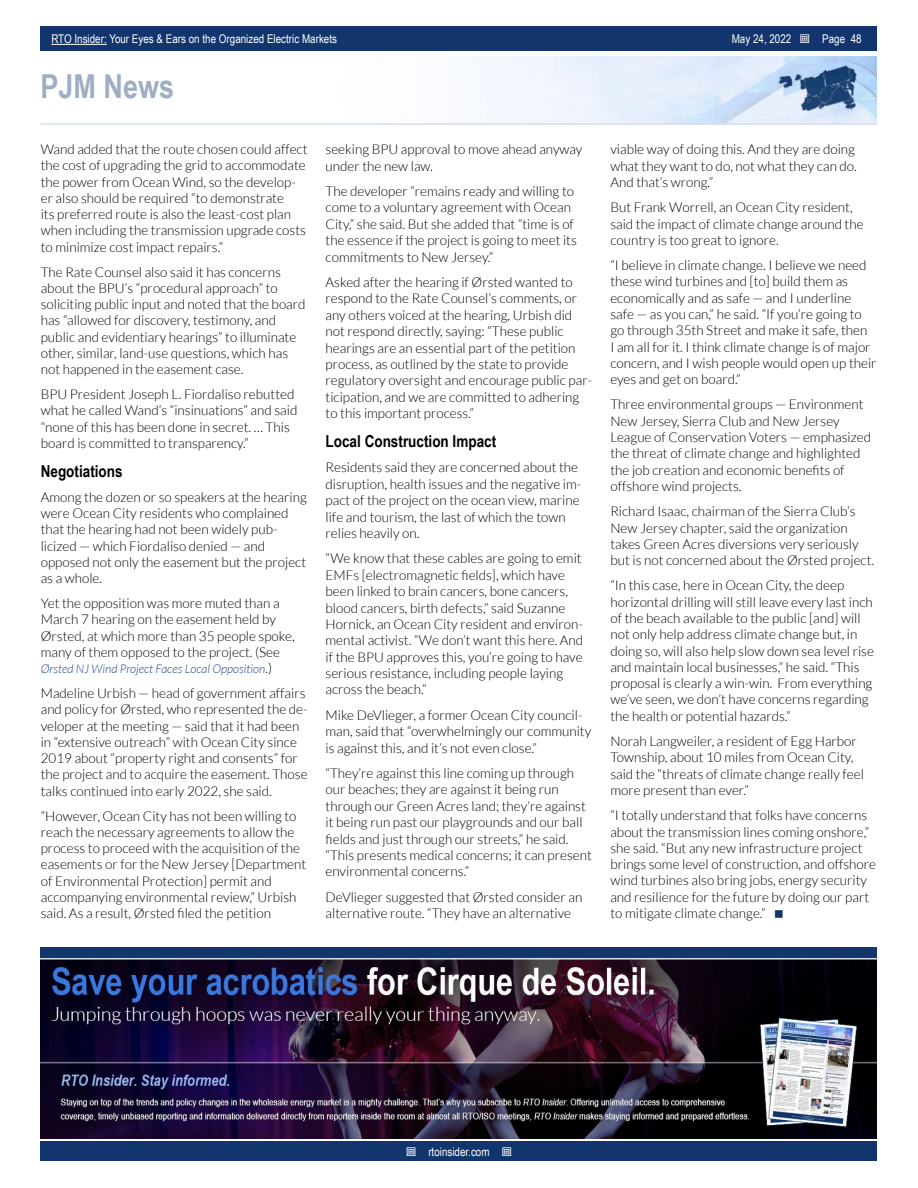
<style>
.page{position:relative;width:918px;height:1188px;background:#fff}
.page>*{position:absolute;margin:0;border:0;box-sizing:border-box;transform-origin:0 0}
.t1{font:700 33px "Arial Narrow";color:#a0aec4}
.t2{font:700 16.5px "Arial Narrow";color:#000}
.t3{font:300 13.5px/16.4px "Lato";color:#000}
.t4{font:12px "Arial Narrow";color:#fff}
.t5{font:italic 300 12px "Lato";color:#25408f}
.s1{font-style:normal;font-size:13.5px;color:#000}
</style>
<div class="page">
<div style="left:41px;top:1142px;width:836px;height:19px;background:#11356c"></div>
<div style="left:41px;top:27px;width:836px;height:24px;background:#11356c"></div>
<hr style="left:51px;top:44px;width:56px;height:1px;background:#fff">
<img style="left:474px;top:56px;width:403px;height:67px">
<hr style="left:40px;top:123px;width:837px;height:2px;background:#d6deec">
<img style="left:40px;top:947px;width:836px;height:191px">
<p class="t4" style="left:51px;top:30px;width:287px">RTO Insider: Your Eyes &amp; Ears on the Organized Electric Markets</p>
<p class="t4" style="left:732px;top:30px;width:61px">May 24, 2022</p>
<p class="t4" style="left:822px;top:30px;width:41px">Page 48</p>
<h1 class="t1" style="left:40px;top:61px;width:135px">PJM News</h1>
<p class="t3" style="left:41px;top:141px;width:268px">Wand added that the route chosen could affect the cost of upgrading the grid to accommodate the power from Ocean Wind, so the develop&shy;er also should be required “to demonstrate<br>its preferred route is also the least-cost plan when including the transmission upgrade costs to minimize cost impact repairs.”</p>
<p class="t3" style="left:41px;top:264px;width:266px">The Rate Counsel also said it has concerns about the BPU’s “procedural approach” to soliciting public input and noted that the board has “allowed for discovery, testimony, and public and evidentiary hearings” to illuminate other, similar, land-use questions, which has not happened in the easement case.</p>
<p class="t3" style="left:41px;top:386px;width:258px">BPU President Joseph L. Fiordaliso rebutted what he called Wand’s “insinuations” and said “none of this has been done in secret. … This board is committed to transparency.”</p>
<p class="t2" style="left:41px;top:458px;width:83px">Negotiations</p>
<p class="t3" style="left:41px;top:489px;width:268px">Among the dozen or so speakers at the hearing were Ocean City residents who complained that the hearing had not been widely pub&shy;licized — which Fiordaliso denied — and opposed not only the easement but the project as a whole.</p>
<p class="t3" style="left:41px;top:595px;width:256px">Yet the opposition was more muted than a March 7 hearing on the easement held by Ørsted, at which more than 35 people spoke, many of them opposed to the project. (See</p>
<p class="t5" style="left:41px;top:662px;width:233px">Ørsted NJ Wind Project Faces Local Opposition<span class="s1">.)</span></p>
<p class="t3" style="left:41px;top:685px;width:268px">Madeline Urbish — head of government affairs and policy for Ørsted, who represented the de&shy;veloper at the meeting — said that it had been in “extensive outreach” with Ocean City since 2019 about “property right and consents” for the project and to acquire the easement. Those talks continued into early 2022, she said.</p>
<p class="t3" style="left:41px;top:808px;width:267px">“However, Ocean City has not been willing to reach the necessary agreements to allow the process to proceed with the acquisition of the easements or for the New Jersey [Department of Environmental Protection] permit and accompanying environmental review,” Urbish said. As a result, Ørsted filed the petition</p>
<p class="t3" style="left:326px;top:141px;width:258px">seeking BPU approval to move ahead anyway under the new law.</p>
<p class="t3" style="left:326px;top:183px;width:253px">The developer “remains ready and willing to come to a voluntary agreement with Ocean City,” she said. But she added that “time is of the essence if the project is going to meet its commitments to New Jersey.”</p>
<p class="t3" style="left:326px;top:274px;width:268px">Asked after the hearing if Ørsted wanted to respond to the Rate Counsel’s comments, or any others voiced at the hearing, Urbish did not respond directly, saying: “These public hearings are an essential part of the petition process, as outlined by the state to provide regulatory oversight and encourage public par&shy;ticipation, and we are committed to adhering to this important process.”</p>
<p class="t2" style="left:326px;top:429px;width:172px">Local Construction Impact</p>
<p class="t3" style="left:326px;top:459px;width:257px">Residents said they are concerned about the disruption, health issues and the negative im&shy;pact of the project on the ocean view, marine life and tourism, the last of which the town relies heavily on.</p>
<p class="t3" style="left:326px;top:550px;width:259px">“We know that these cables are going to emit EMFs [electromagnetic fields], which have been linked to brain cancers, bone cancers, blood cancers, birth defects,” said Suzanne Hornick, an Ocean City resident and environ&shy;mental activist. “We don’t want this here. And if the BPU approves this, you’re going to have serious resistance, including people laying across the beach.”</p>
<p class="t3" style="left:326px;top:707px;width:267px">Mike DeVlieger, a former Ocean City council&shy;man, said that “overwhelmingly our community is against this, and it’s not even close.”</p>
<p class="t3" style="left:326px;top:765px;width:268px">“They’re against this line coming up through our beaches; they are against it being run through our Green Acres land; they’re against it being run past our playgrounds and our ball fields and just through our streets,” he said. “This presents medical concerns; it can present environmental concerns.”</p>
<p class="t3" style="left:326px;top:889px;width:258px">DeVlieger suggested that Ørsted consider an alternative route. “They have an alternative</p>
<p class="t3" style="left:610px;top:141px;width:247px;text-align:justify">viable way of doing this. And they are doing what they want to do, not what they can do.<br>And that’s wrong.”</p>
<p class="t3" style="left:610px;top:199px;width:255px">But Frank Worrell, an Ocean City resident, said the impact of climate change around the country is too great to ignore.</p>
<p class="t3" style="left:610px;top:257px;width:268px">“I believe in climate change. I believe we need these wind turbines and [to] build them as economically and as safe — and I underline safe — as you can,” he said. “If you’re going to go through 35th Street and make it safe, then<br>I am all for it. I think climate change is of major concern, and I wish people would open up their eyes and get on board.”</p>
<p class="t3" style="left:610px;top:397px;width:262px">Three environmental groups — Environment New Jersey, Sierra Club and New Jersey League of Conservation Voters — emphasized the threat of climate change and highlighted the job creation and economic benefits of offshore wind projects.</p>
<p class="t3" style="left:610px;top:503px;width:264px">Richard Isaac, chairman of the Sierra Club’s New Jersey chapter, said the organization takes Green Acres diversions very seriously but is not concerned about the Ørsted project.</p>
<p class="t3" style="left:610px;top:577px;width:265px">“In this case, here in Ocean City, the deep horizontal drilling will still leave every last inch of the beach available to the public [and] will not only help address climate change but, in doing so, will also help slow down sea level rise and maintain local businesses,” he said. “This proposal is clearly a win-win. From everything we’ve seen, we don’t have concerns regarding the health or potential hazards.”</p>
<p class="t3" style="left:610px;top:733px;width:255px">Norah Langweiler, a resident of Egg Harbor Township, about 10 miles from Ocean City, said the “threats of climate change really feel more present than ever.”</p>
<p class="t3" style="left:610px;top:807px;width:267px">“I totally understand that folks have concerns about the transmission lines coming onshore,” she said. “But any new infrastructure project brings some level of construction, and offshore wind turbines also bring jobs, energy security and resilience for the future by doing our part to mitigate climate change.”</p>
<p class="t4" style="left:428px;top:1143px;width:63px">rtoinsider.com</p>
</div>
